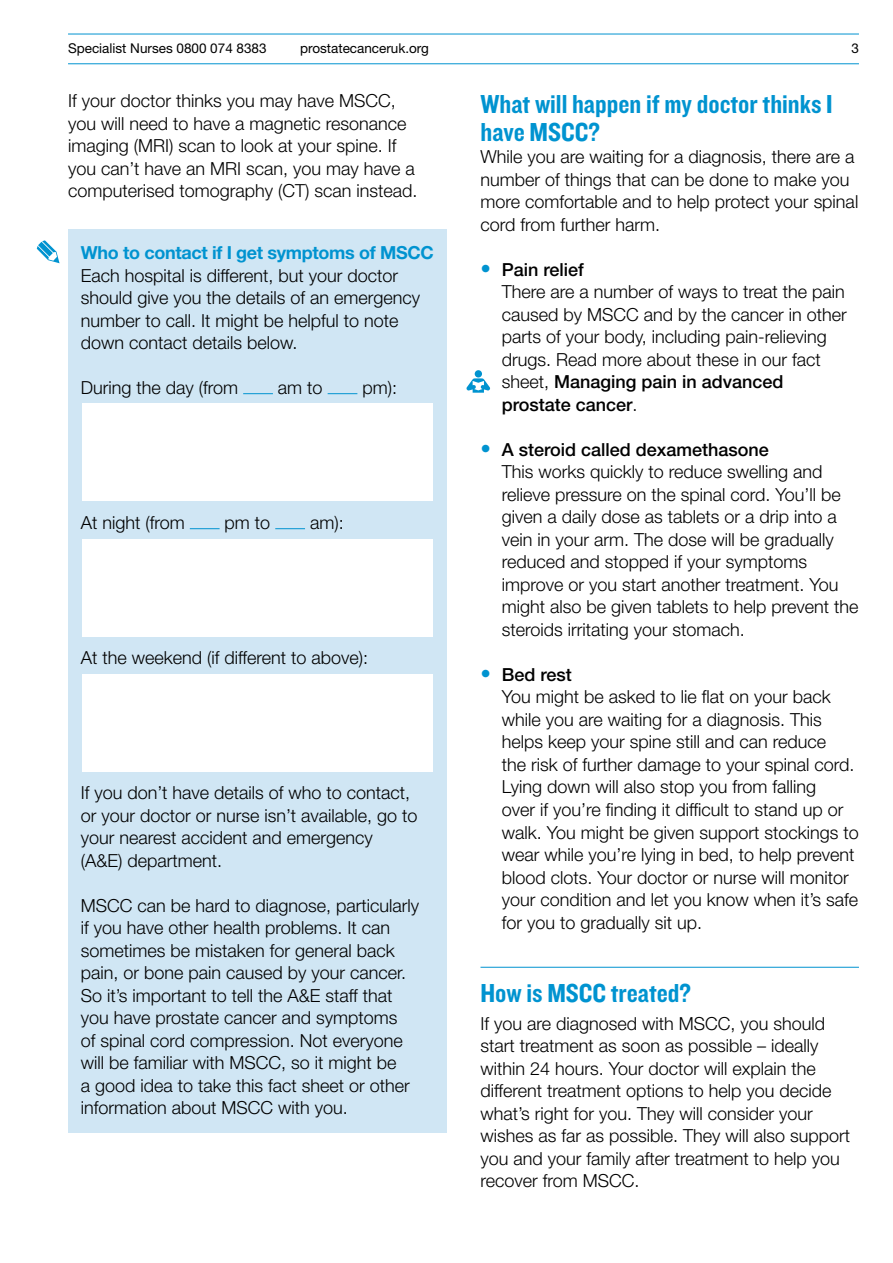
<style>
.page{position:relative;width:893px;height:1263px;background:#fff}
.page>*{position:absolute;margin:0;border:0;box-sizing:border-box;transform-origin:0 0}
.t1{font:27px/28.2px "Knockout 50 Welterweight";color:#0093d0}
.t2{font:300 18px/22.5px "Helvetica Neue LT Std";color:#000}
.t3{font:700 18px "Helvetica Neue LT Std";letter-spacing:-.02em;color:#0093d0}
.t4{font:13.5px "Helvetica Neue LT Std";color:#000}
.s1{font-size:21px;color:#0093d0}
.s2{font-weight:500}
</style>
<div class="page">
<hr style="left:68px;top:34px;width:791px;height:1px;background:#0093d0">
<hr style="left:68px;top:63px;width:791px;height:1px;background:#0093d0">
<div style="left:68px;top:229px;width:379px;height:904px;background:#d0e6f4"></div>
<hr style="left:243px;top:393px;width:30px;height:1px;background:#0093d0">
<svg style="left:328px;top:393px;width:29px;height:1px"></svg>
<hr style="left:190px;top:528px;width:30px;height:1px;background:#0093d0">
<hr style="left:275px;top:528px;width:30px;height:1px;background:#0093d0">
<svg style="left:37px;top:240px;width:23px;height:23px"></svg>
<div style="left:82px;top:539px;width:350px;height:97px;background:#fff"></div>
<div style="left:82px;top:404px;width:350px;height:97px;background:#fff"></div>
<div style="left:82px;top:675px;width:350px;height:97px;background:#fff"></div>
<hr style="left:480px;top:967px;width:379px;height:1px;background:#0093d0">
<div style="left:475px;top:370px;width:7px;height:7px;background:#0093d0;border-radius:50%"></div>
<svg style="left:466px;top:378px;width:24px;height:15px"></svg>
<p class="t4" style="left:68px;top:40px;width:200px">Specialist Nurses 0800 074 8383</p>
<p class="t4" style="left:300px;top:40px;width:130px">prostatecanceruk.org</p>
<p class="t4" style="left:851px;top:40px;width:9px">3</p>
<p class="t2" style="left:68px;top:89px;width:351px">If your doctor thinks you may have MSCC, you will need to have a magnetic resonance imaging (MRI) scan to look at your spine. If you can’t have an MRI scan, you may have a computerised tomography (CT) scan instead.</p>
<h1 class="t1" style="left:480px;top:89px;width:354px">What will happen if my doctor thinks I have MSCC?</h1>
<p class="t2" style="left:480px;top:145px;width:379px">While you are waiting for a diagnosis, there are a number of things that can be done to make you more comfortable and to help protect your spinal cord from further harm.</p>
<p class="t2" style="left:502px;top:258px;width:347px;text-indent:-21px"><span class="s1">•</span> <span class="s2">Pain relief<br></span>There are a number of ways to treat the pain caused by MSCC and by the cancer in other parts of your body, including pain-relieving drugs. Read more about these in our fact sheet, <span class="s2">Managing pain in advanced prostate cancer</span>.</p>
<p class="t2" style="left:502px;top:438px;width:358px;text-indent:-21px"><span class="s1">•</span> <span class="s2">A steroid called dexamethasone<br></span>This works quickly to reduce swelling and relieve pressure on the spinal cord. You’ll be given a daily dose as tablets or a drip into a vein in your arm. The dose will be gradually reduced and stopped if your symptoms improve or you start another treatment. You might also be given tablets to help prevent the steroids irritating your stomach.</p>
<p class="t2" style="left:502px;top:663px;width:359px;text-indent:-21px"><span class="s1">•</span> <span class="s2">Bed rest<br></span>You might be asked to lie flat on your back while you are waiting for a diagnosis. This helps keep your spine still and can reduce<br>the risk of further damage to your spinal cord.<br>Lying down will also stop you from falling<br>over if you’re finding it difficult to stand up or walk. You might be given support stockings to wear while you’re lying in bed, to help prevent blood clots. Your doctor or nurse will monitor your condition and let you know when it’s safe for you to gradually sit up.</p>
<p class="t3" style="left:81px;top:241px;width:355px">Who to contact if I get symptoms of MSCC</p>
<p class="t2" style="left:81px;top:263px;width:341px">Each hospital is different, but your doctor should give you the details of an emergency number to call. It might be helpful to note down contact details below.</p>
<p class="t2" style="left:81px;top:376px;width:159px">During the day (from</p>
<p class="t2" style="left:278px;top:376px;width:46px">am to</p>
<p class="t2" style="left:362px;top:376px;width:36px">pm):</p>
<p class="t2" style="left:81px;top:511px;width:106px">At night (from</p>
<p class="t2" style="left:225px;top:511px;width:47px">pm to</p>
<p class="t2" style="left:310px;top:511px;width:35px">am):</p>
<p class="t2" style="left:81px;top:646px;width:289px">At the weekend (if different to above):</p>
<p class="t2" style="left:81px;top:781px;width:338px">If you don’t have details of who to contact, or your doctor or nurse isn’t available, go to your nearest accident and emergency (A&amp;E) department.</p>
<p class="t2" style="left:81px;top:893px;width:340px">MSCC can be hard to diagnose, particularly if you have other health problems. It can sometimes be mistaken for general back pain, or bone pain caused by your cancer.<br>So it’s important to tell the A&amp;E staff that you have prostate cancer and symptoms<br>of spinal cord compression. Not everyone will be familiar with MSCC, so it might be<br>a good idea to take this fact sheet or other information about MSCC with you.</p>
<h1 class="t1" style="left:480px;top:978px;width:212px">How is MSCC treated?</h1>
<p class="t2" style="left:480px;top:1012px;width:371px">If you are diagnosed with MSCC, you should start treatment as soon as possible – ideally within 24 hours. Your doctor will explain the different treatment options to help you decide what’s right for you. They will consider your wishes as far as possible. They will also support you and your family after treatment to help you recover from MSCC.</p>
</div>
